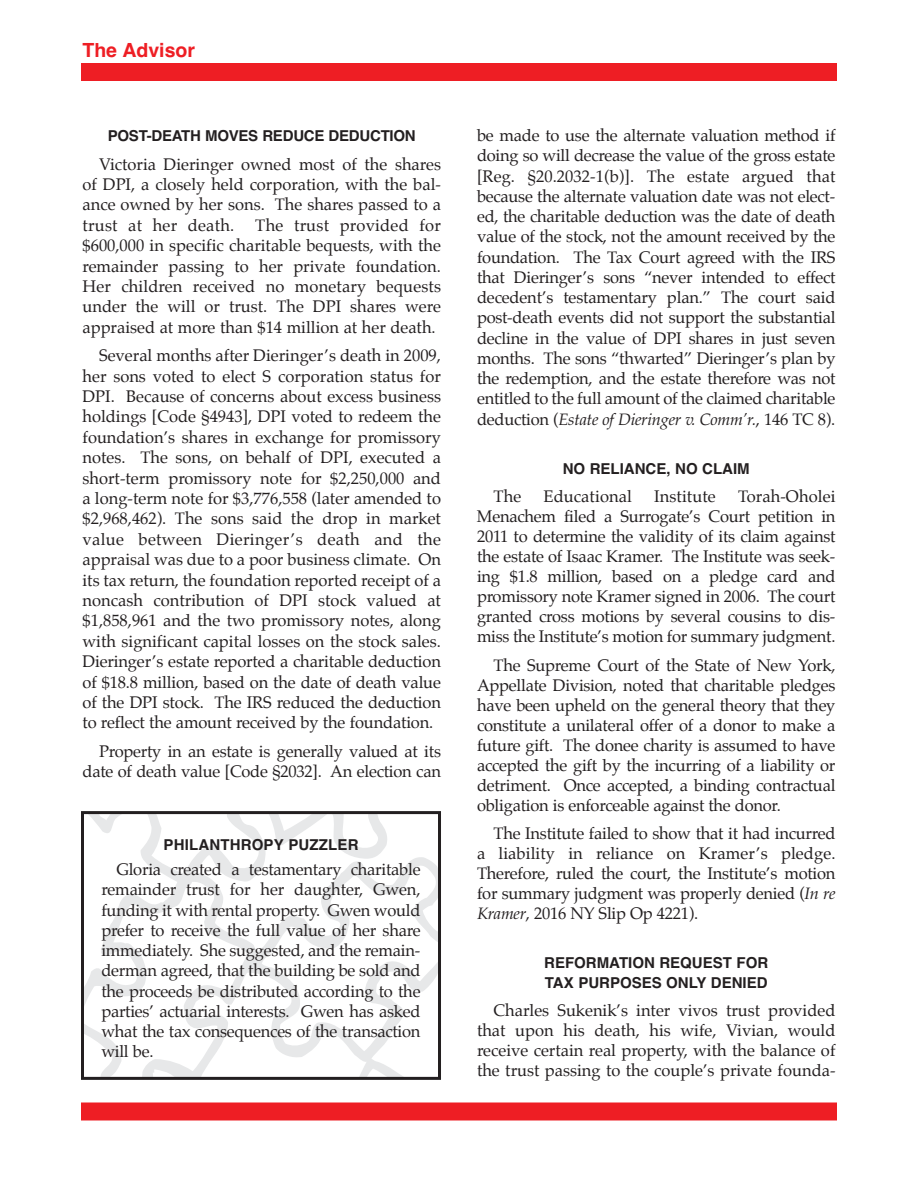
<style>
.page{position:relative;width:918px;height:1188px;background:#fff}
.page>*{position:absolute;margin:0;border:0;box-sizing:border-box;transform-origin:0 0}
.t1{font:700 19.5px "Helvetica";color:#ee1e24}
.t2{font:16.5px/20.4px "Palatino";letter-spacing:-.015em;color:#231f20;text-align:justify}
.t3{font:16.5px "Palatino";letter-spacing:.005em;color:#231f20}
.t4{font:700 15px/20.2px "Helvetica";color:#231f20}
.s1{font-style:italic}
</style>
<div class="page">
<div style="left:81px;top:63px;width:756px;height:18px;background:#ee1e24"></div>
<div style="left:81px;top:1102px;width:756px;height:18px;background:#ee1e24"></div>
<svg style="left:85px;top:815px;width:352px;height:261px"></svg>
<div style="left:81px;top:811px;width:360px;height:269px;border:3px solid #231f20"></div>
<p class="t1" style="left:82px;top:39px;width:114px">The Advisor</p>
<p class="t4" style="left:108px;top:126px;width:309px">POST-DEATH MOVES REDUCE DEDUCTION</p>
<p class="t2" style="left:83px;top:155px;width:360px;text-indent:17px">Victoria Dieringer owned most of the shares of DPI, a closely held corporation, with the bal&shy;ance owned by her sons. The shares passed to a trust at her death.</p>
<p class="t2" style="left:83px;top:216px;width:360px;text-indent:173px">The trust provided for $600,000 in specific charitable bequests, with the remainder passing to her private foundation.<br>Her children received no monetary bequests under the will or trust. The DPI shares were appraised at more than $14 million at her death.</p>
<p class="t2" style="left:83px;top:347px;width:360px;text-indent:17px">Several months after Dieringer’s death in 2009, her sons voted to elect S corporation status for DPI. Because of concerns about excess business holdings [Code §4943], DPI voted to redeem the foundation’s shares in exchange for promissory notes. The sons, on behalf of DPI, executed a short-term promissory note for $2,250,000 and a long-term note for $3,776,558 (later amended to $2,968,462). The sons said the drop in market value between Dieringer’s death and the appraisal was due to a poor business climate. On its tax return, the foundation reported receipt of a noncash contribution of DPI stock valued at $1,858,961 and the two promissory notes, along with significant capital losses on the stock sales.<br>Dieringer’s estate reported a charitable deduction of $18.8 million, based on the date of death value of the DPI stock. The IRS reduced the deduction to reflect the amount received by the foundation.</p>
<p class="t2" style="left:83px;top:742px;width:360px;text-align:right">Property in an estate is generally valued at its date of death value [Code §2032]. An election can</p>
<p class="t4" style="left:164px;top:834px;width:196px">PHILANTHROPY PUZZLER</p>
<p class="t2" style="left:101px;top:861px;width:321px;text-indent:15px">Gloria created a testamentary charitable remainder trust for her daughter, Gwen, funding it with rental property. Gwen would prefer to receive the full value of her share immediately. She suggested, and the remain&shy;derman agreed, that the building be sold and the proceeds be distributed according to the parties’ actuarial interests. Gwen has asked what the tax consequences of the transaction will be.</p>
<p class="t2" style="left:477px;top:126px;width:360px">be made to use the alternate valuation method if doing so will decrease the value of the gross estate [Reg. §20.2032-1(b)]. The estate argued that because the alternate valuation date was not elect&shy;ed, the charitable deduction was the date of death value of the stock, not the amount received by the foundation. The Tax Court agreed with the IRS that Dieringer’s sons “never intended to effect decedent’s testamentary plan.” The court said post-death events did not support the substantial decline in the value of DPI shares in just seven months. The sons “thwarted” Dieringer’s plan by the redemption, and the estate therefore was not entitled to the full amount of the claimed charitable deduction (<span class="s1">Estate of Dieringer v. Comm’r.</span>, 146 TC 8).</p>
<p class="t4" style="left:563px;top:459px;width:189px">NO RELIANCE, NO CLAIM</p>
<p class="t2" style="left:494px;top:487px;width:29px">The</p>
<p class="t3" style="left:544px;top:489px;width:90px">Educational</p>
<p class="t3" style="left:654px;top:489px;width:63px">Institute</p>
<p class="t2" style="left:477px;top:488px;width:360px;text-indent:261px">Torah-Oholei Menachem filed a Surrogate’s Court petition in 2011 to determine the validity of its claim against the estate of Isaac Kramer. The Institute was seek&shy;ing $1.8 million, based on a pledge card and promissory note Kramer signed in 2006. The court granted cross motions by several cousins to dis&shy;miss the Institute’s motion for summary judgment.</p>
<p class="t2" style="left:477px;top:656px;width:360px;text-indent:17px">The Supreme Court of the State of New York, Appellate Division, noted that charitable pledges have been upheld on the general theory that they constitute a unilateral offer of a donor to make a future gift. The donee charity is assumed to have accepted the gift by the incurring of a liability or detriment. Once accepted, a binding contractual obligation is enforceable against the donor.</p>
<p class="t2" style="left:477px;top:825px;width:360px;text-indent:17px">The Institute failed to show that it had incurred a liability in reliance on Kramer’s pledge.<br>Therefore, ruled the court, the Institute’s motion for summary judgment was properly denied (<span class="s1">In re Kramer</span>, 2016 NY Slip Op 4221).</p>
<p class="t4" style="left:544px;top:953px;width:225px">REFORMATION REQUEST FOR<br>TAX PURPOSES ONLY DENIED</p>
<p class="t2" style="left:477px;top:1002px;width:360px;line-height:20px;text-indent:17px">Charles Sukenik’s inter vivos trust provided that upon his death, his wife, Vivian, would receive certain real property, with the balance of the trust passing to the couple’s private founda-</p>
</div>
